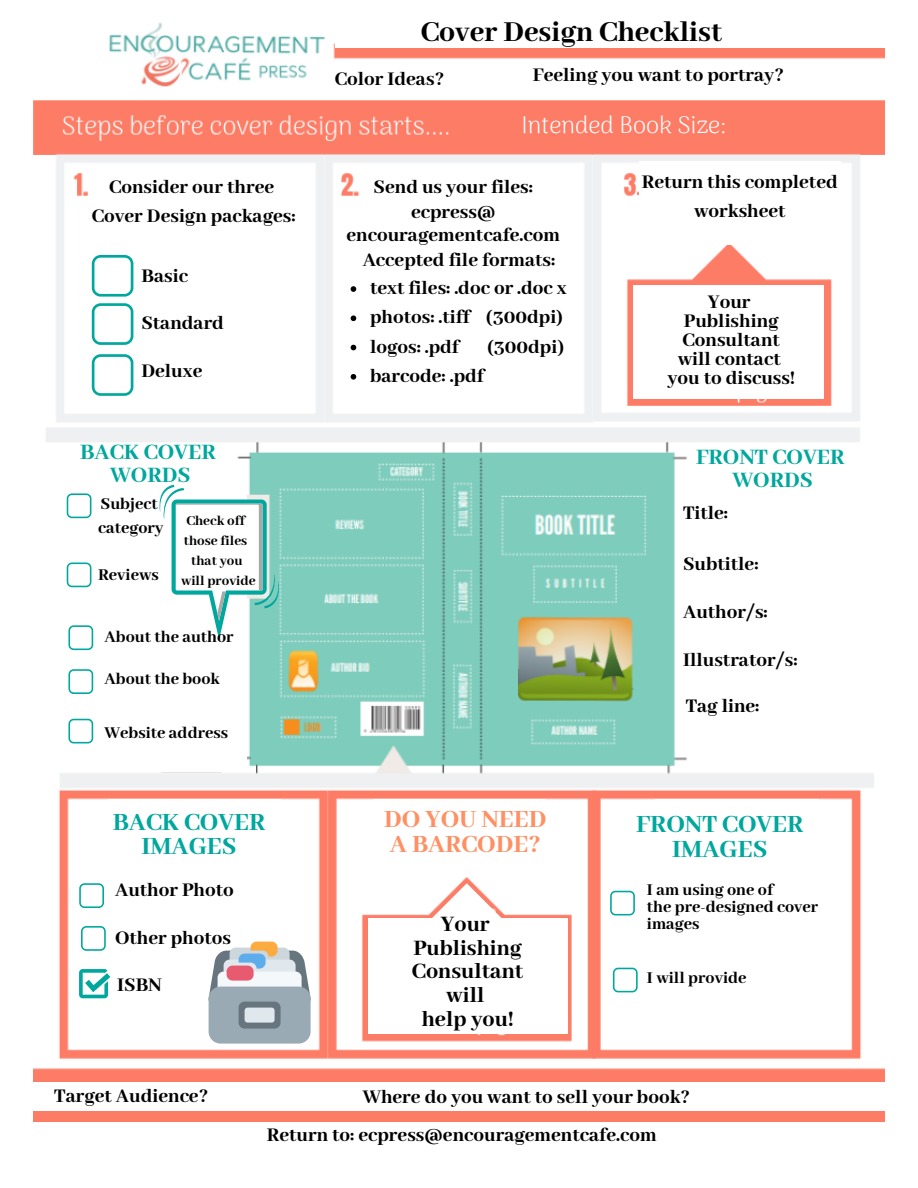
<style>
.page{position:relative;width:918px;height:1188px;background:#fff}
.page>*{position:absolute;margin:0;border:0;box-sizing:border-box;transform-origin:0 0}
.t1{font:800 31.5px "Abhaya Libre";color:#000}
.t2{font:800 27px/24.8px "Abhaya Libre";color:#00a79d;text-align:center}
.t3{font:800 27px/24.8px "Abhaya Libre";color:#fe9064}
.t4{font:800 24px/23.7px "Abhaya Libre";color:#000;text-align:center}
.t5{font:800 24px/22.5px "Abhaya Libre";color:#00a79d;text-align:center}
.t6{font:300 24px "Arima Madurai";color:#fff}
.t7{font:800 21px/29.2px "Abhaya Libre";color:#000;text-align:center}
.t8{font:800 18px/16.8px "Abhaya Libre";color:#000}
.t9{font:800 14.85px/20.1px "Abhaya Libre";color:#000;text-align:center}
</style>
<div class="page">
<img style="left:34px;top:23px;width:850px;height:1099px">
<div style="left:373px;top:799px;width:172px;height:77px;background:#fff"></div>
<div style="left:335px;top:222px;width:237px;height:19px;background:#fff"></div>
<div style="left:2px;top:1082px;width:916px;height:28px;background:#fff"></div>
<div style="left:335px;top:19px;width:556px;height:28px;background:#fff"></div>
<div style="left:78px;top:238px;width:223px;height:166px;background:#fff"></div>
<svg style="left:92px;top:255px;width:41px;height:42px"></svg>
<svg style="left:92px;top:303px;width:41px;height:42px"></svg>
<svg style="left:92px;top:354px;width:41px;height:42px"></svg>
<div style="left:113px;top:166px;width:201px;height:77px;background:#fff"></div>
<div style="left:366px;top:166px;width:201px;height:53px;background:#fff"></div>
<div style="left:366px;top:252px;width:201px;height:145px;background:#fff"></div>
<svg style="left:351px;top:286px;width:5px;height:6px"></svg>
<svg style="left:351px;top:315px;width:5px;height:6px"></svg>
<svg style="left:351px;top:345px;width:5px;height:5px"></svg>
<svg style="left:351px;top:374px;width:5px;height:6px"></svg>
<div style="left:639px;top:161px;width:202px;height:84px;background:#fff"></div>
<div style="left:634px;top:195px;width:207px;height:23px;background:#fff"></div>
<div style="left:54px;top:479px;width:193px;height:293px;background:#fff"></div>
<svg style="left:159px;top:485px;width:120px;height:155px"></svg>
<svg style="left:67px;top:493px;width:24px;height:25px"></svg>
<svg style="left:67px;top:562px;width:24px;height:25px"></svg>
<svg style="left:68px;top:625px;width:25px;height:25px"></svg>
<svg style="left:68px;top:669px;width:25px;height:25px"></svg>
<svg style="left:68px;top:719px;width:25px;height:24px"></svg>
<div style="left:689px;top:485px;width:195px;height:280px;background:#fff"></div>
<div style="left:332px;top:59px;width:557px;height:33px;background:#fff"></div>
<div style="left:78px;top:866px;width:229px;height:172px;background:#fff"></div>
<svg style="left:79px;top:883px;width:25px;height:25px"></svg>
<svg style="left:81px;top:926px;width:25px;height:25px"></svg>
<svg style="left:79px;top:969px;width:31px;height:29px"></svg>
<div style="left:656px;top:799px;width:163px;height:67px;background:#fff"></div>
<div style="left:109px;top:799px;width:172px;height:78px;background:#fff"></div>
<div style="left:209px;top:987px;width:102px;height:57px;background:#9aaab4;border-radius:12px"></div>
<svg style="left:209px;top:942px;width:102px;height:63px"></svg>
<div style="left:227px;top:966px;width:27px;height:15px;background:#e75a70;border-radius:6px"></div>
<div style="left:239px;top:1002px;width:42px;height:27px;background:#67757f;border-radius:6px"></div>
<div style="left:245px;top:1008px;width:30px;height:15px;background:#e1e8ed;border-radius:3px"></div>
<div style="left:633px;top:286px;width:190px;height:113px;background:#fff"></div>
<div style="left:368px;top:918px;width:199px;height:115px;background:#fff"></div>
<svg style="left:387px;top:883px;width:160px;height:35px"></svg>
<div style="left:611px;top:863px;width:230px;height:172px;background:#fff"></div>
<svg style="left:610px;top:891px;width:25px;height:24px"></svg>
<svg style="left:613px;top:968px;width:25px;height:24px"></svg>
<div style="left:33px;top:445px;width:201px;height:34px;background:#fff"></div>
<div style="left:694px;top:450px;width:202px;height:35px;background:#fff"></div>
<h1 class="t1" style="left:421px;top:14px;width:303px">Cover Design Checklist</h1>
<p class="t7" style="left:335px;top:65px;width:111px">Color Ideas?</p>
<p class="t7" style="left:533px;top:61px;width:253px">Feeling you want to portray?</p>
<p class="t7" style="left:92px;top:173px;width:205px">Consider our three<br>Cover Design packages:</p>
<p class="t7" style="left:141px;top:262px;width:48px">Basic</p>
<p class="t7" style="left:141px;top:309px;width:84px">Standard</p>
<p class="t7" style="left:141px;top:357px;width:63px">Deluxe</p>
<p class="t6" style="left:521px;top:111px;width:206px">Intended Book Size:</p>
<p class="t7" style="left:374px;top:173px;width:161px">Send us your files:</p>
<p class="t7" style="left:346px;top:202px;width:215px;line-height:22.5px">ecpress@ encouragementcafe.com</p>
<p class="t7" style="left:363px;top:246px;width:194px">Accepted file formats:</p>
<p class="t7" style="left:370px;top:274px;width:198px;text-align:left">text files: .doc or .doc x photos: .tiff (300dpi) logos: .pdf</p>
<p class="t7" style="left:487px;top:333px;width:79px">(300dpi)</p>
<p class="t7" style="left:370px;top:362px;width:115px">barcode: .pdf</p>
<p class="t7" style="left:642px;top:168px;width:197px">Return this completed worksheet</p>
<p class="t7" style="left:668px;top:293px;width:129px;line-height:19.2px">Your<br>Publishing<br>Consultant will contact you to discuss!</p>
<p class="t5" style="left:80px;top:442px;width:137px">BACK COVER<br>WORDS</p>
<p class="t5" style="left:696px;top:447px;width:150px">FRONT COVER<br>WORDS</p>
<p class="t8" style="left:98px;top:492px;width:67px;line-height:24.8px">Subject category</p>
<p class="t8" style="left:98px;top:567px;width:62px">Reviews</p>
<p class="t9" style="left:181px;top:511px;width:76px">Check off those files that you will provide</p>
<p class="t8" style="left:105px;top:630px;width:131px">About the author</p>
<p class="t8" style="left:105px;top:671px;width:117px">About the book</p>
<p class="t8" style="left:105px;top:725px;width:125px">Website address</p>
<p class="t2" style="left:113px;top:810px;width:154px">BACK COVER<br>IMAGES</p>
<p class="t3" style="left:384px;top:808px;width:164px">DO YOU NEED<br>A BARCODE?</p>
<p class="t7" style="left:115px;top:877px;width:120px">Author Photo</p>
<p class="t7" style="left:115px;top:924px;width:118px">Other photos</p>
<p class="t7" style="left:117px;top:971px;width:46px">ISBN</p>
<p class="t4" style="left:412px;top:913px;width:113px">Your<br>Publishing<br>Consultant will<br>help you!</p>
<p class="t7" style="left:683px;top:499px;width:47px">Title:</p>
<p class="t7" style="left:683px;top:550px;width:77px">Subtitle:</p>
<p class="t7" style="left:683px;top:598px;width:86px">Author/s:</p>
<p class="t7" style="left:683px;top:646px;width:116px">Illustrator/s:</p>
<p class="t7" style="left:686px;top:693px;width:75px">Tag line:</p>
<p class="t2" style="left:636px;top:813px;width:169px">FRONT COVER<br>IMAGES</p>
<p class="t8" style="left:647px;top:883px;width:173px">I am using one of<br>the pre-designed cover images</p>
<p class="t8" style="left:647px;top:970px;width:101px">I will provide</p>
<p class="t7" style="left:54px;top:1082px;width:156px">Target Audience?</p>
<p class="t7" style="left:363px;top:1083px;width:329px">Where do you want to sell your book?</p>
<p class="t7" style="left:267px;top:1121px;width:391px">Return to: ecpress@encouragementcafe.com</p>
</div>
